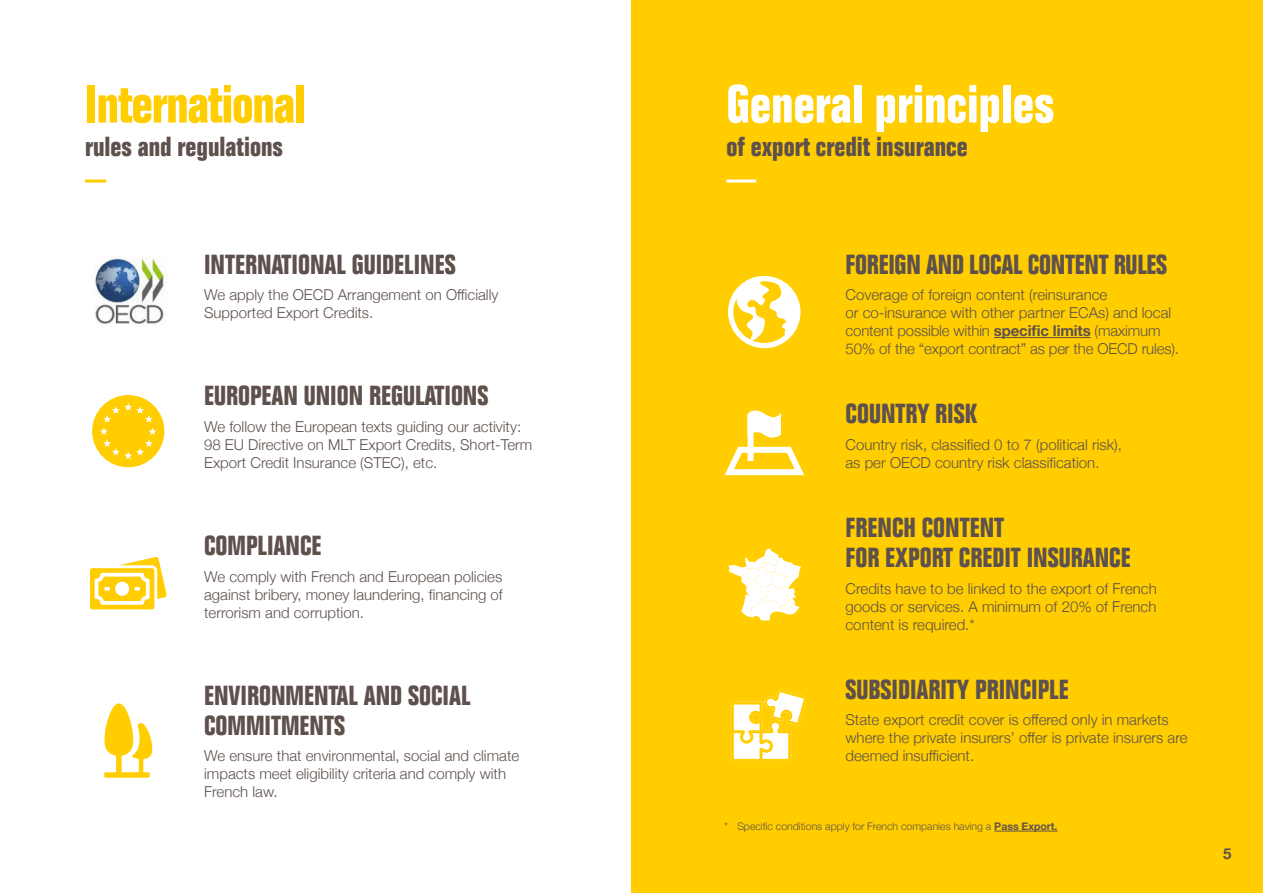
<style>
.page{position:relative;width:1263px;height:893px;background:#fff}
.page>*{position:absolute;margin:0;border:0;box-sizing:border-box;transform-origin:0 0}
.t1{font:700 condensed 52.5px "Folio Std";color:#fff}
.t2{font:700 condensed 52.5px "Folio Std";letter-spacing:-.02em;color:#ffcd00}
.t3{font:700 condensed 27px/30px "Folio Std";color:#5e514d}
.t4{font:300 15px/18px "Helvetica Neue";color:#5e514d}
.t5{font:700 15px "Helvetica Neue";color:#5e514d}
.t6{font:300 10.5px "Helvetica Neue";color:#5e514d}
.s1{font-weight:700}
</style>
<div class="page">
<hr style="left:85px;top:180px;width:21px;height:3px;background:#ffcd00">
<div style="left:631px;top:0;width:632px;height:893px;background:#ffcd00"></div>
<hr style="left:994px;top:337px;width:96px;height:1px;background:#5e514d">
<hr style="left:726px;top:180px;width:30px;height:3px;background:#fff">
<img style="left:95px;top:257px;width:71px;height:67px">
<div style="left:92px;top:395px;width:72px;height:72px;background:#ffcd00;border-radius:36px"></div>
<svg style="left:100px;top:403px;width:57px;height:56px"></svg>
<svg style="left:90px;top:557px;width:77px;height:52px"></svg>
<svg style="left:104px;top:703px;width:48px;height:75px"></svg>
<svg style="left:731px;top:689px;width:75px;height:73px"></svg>
<svg style="left:728px;top:276px;width:72px;height:72px"></svg>
<svg style="left:728px;top:548px;width:73px;height:72px"></svg>
<svg style="left:724px;top:410px;width:80px;height:66px"></svg>
<hr style="left:994px;top:831px;width:63px;height:1px;background:#5e514d">
<h1 class="t2" style="left:85px;top:84px;width:222px">International</h1>
<h2 class="t3" style="left:85px;top:133px;width:199px">rules and regulations</h2>
<h2 class="t3" style="left:204px;top:251px;width:253px">INTERNATIONAL GUIDELINES</h2>
<p class="t4" style="left:204px;top:285px;width:296px">We apply the OECD Arrangement on Officially<br>Supported Export Credits.</p>
<h2 class="t3" style="left:204px;top:383px;width:286px">EUROPEAN UNION REGULATIONS</h2>
<p class="t4" style="left:204px;top:416px;width:330px">We follow the European texts guiding our activity:<br>98 EU Directive on MLT Export Credits, Short-Term<br>Export Credit Insurance (STEC), etc.</p>
<h2 class="t3" style="left:204px;top:533px;width:119px">COMPLIANCE</h2>
<p class="t4" style="left:204px;top:566px;width:300px;text-align:justify">We comply with French and European policies against bribery, money laundering, financing of terrorism and corruption.</p>
<h2 class="t3" style="left:204px;top:682px;width:268px">ENVIRONMENTAL AND SOCIAL<br>COMMITMENTS</h2>
<p class="t4" style="left:204px;top:746px;width:317px">We ensure that environmental, social and climate impacts meet eligibility criteria and comply with<br>French law.</p>
<h1 class="t1" style="left:726px;top:84px;width:329px">General principles</h1>
<h2 class="t3" style="left:726px;top:133px;width:243px">of export credit insurance</h2>
<h2 class="t3" style="left:845px;top:251px;width:323px">FOREIGN AND LOCAL CONTENT RULES</h2>
<p class="t4" style="left:845px;top:285px;width:335px">Coverage of foreign content (reinsurance<br>or co-insurance with other partner ECAs) and local content possible within <span class="s1">specific limits</span> (maximum 50% of the “export contract” as per the OECD rules).</p>
<h2 class="t3" style="left:845px;top:401px;width:133px">COUNTRY RISK</h2>
<p class="t4" style="left:845px;top:434px;width:278px">Country risk, classified 0 to 7 (political risk), as per OECD country risk classification.</p>
<h2 class="t3" style="left:845px;top:515px;width:287px">FRENCH CONTENT<br>FOR EXPORT CREDIT INSURANCE</h2>
<p class="t4" style="left:845px;top:578px;width:313px;text-align:justify">Credits have to be linked to the export of French goods or services. A minimum of 20% of French content is required.*</p>
<h2 class="t3" style="left:845px;top:676px;width:225px">SUBSIDIARITY PRINCIPLE</h2>
<p class="t4" style="left:845px;top:710px;width:344px">State export credit cover is offered only in markets where the private insurers’ offer is private insurers are deemed insufficient.</p>
<p class="t6" style="left:725px;top:818px;width:334px">* Specific conditions apply for French companies having a <span class="s1">Pass Export.</span></p>
<p class="t5" style="left:1223px;top:848px;width:10px">5</p>
</div>
